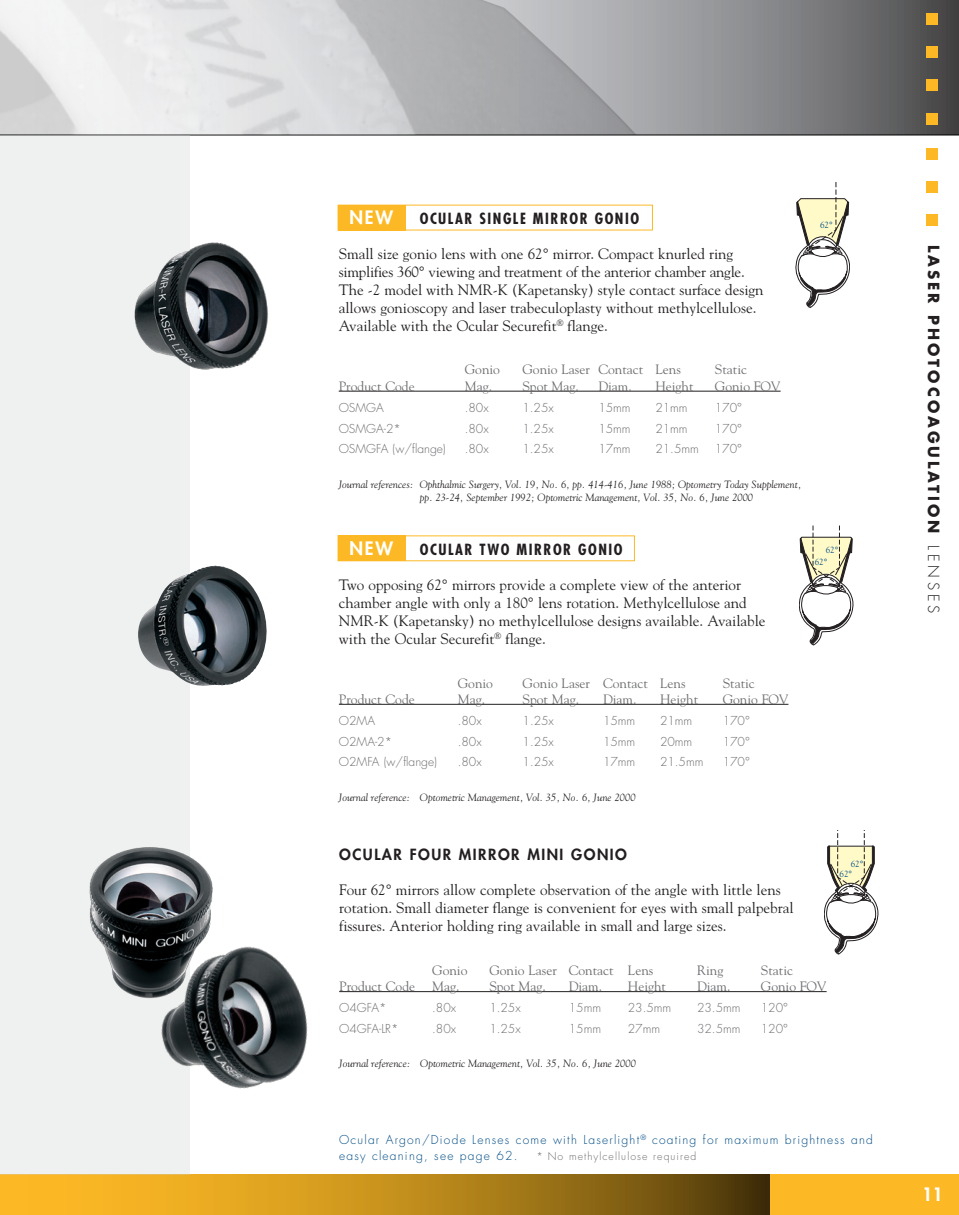
<style>
.page{position:relative;width:959px;height:1215px;background:#fff}
.page>*{position:absolute;margin:0;border:0;box-sizing:border-box;transform-origin:0 0}
.t1{font:800 18px "Futura";color:#fff}
.t2{font:15px/18px "Goudy";color:#231f20}
.t3{font:700 condensed 15px "Futura";letter-spacing:.1em;color:#231f20}
.t4{font:700 15px "Futura";letter-spacing:.2em;color:#231f20}
.t5{font:800 15px "Futura";letter-spacing:.1em;color:#231f20}
.t6{font:13.5px "Goudy";color:#6c6d70}
.t7{font:300 12px "Futura";color:#6c6d70}
.t8{font:300 12px/16.5px "Futura";letter-spacing:.1em;color:#004c85}
.t9{font:italic 10.5px/13.5px "Goudy";color:#231f20}
.t10{font:300 10.5px "Futura";letter-spacing:.1em;color:#6c6d70}
.t11{font:9px/11.1px "Goudy";color:#004c85}
.s1{font-weight:300}
</style>
<div class="page">
<hr style="left:0;top:135px;width:958px;height:1px;background:#000">
<div style="left:0;top:1174px;width:958px;height:41px;background:#fdb925"></div>
<svg style="left:0;top:1174px;width:770px;height:41px"></svg>
<svg style="left:0;top:0;width:958px;height:135px;background:#b1b2b3"></svg>
<div style="left:0;top:135px;width:189px;height:1039px;background:#eff0f0"></div>
<div style="left:926px;top:13px;width:11px;height:11px;background:#fdb925"></div>
<div style="left:926px;top:46px;width:11px;height:12px;background:#fdb925"></div>
<div style="left:926px;top:80px;width:11px;height:11px;background:#fdb925"></div>
<div style="left:926px;top:113px;width:11px;height:11px;background:#fdb925"></div>
<div style="left:926px;top:148px;width:11px;height:11px;background:#fdb925"></div>
<div style="left:926px;top:181px;width:11px;height:11px;background:#fdb925"></div>
<div style="left:926px;top:215px;width:11px;height:11px;background:#fdb925"></div>
<hr style="left:339px;top:704px;width:449px;height:1px;background:#231f20">
<hr style="left:339px;top:391px;width:441px;height:1px;background:#231f20">
<img style="left:134px;top:230px;width:134px;height:154px">
<svg style="left:795px;top:182px;width:54px;height:126px"></svg>
<img style="left:138px;top:565px;width:129px;height:121px">
<svg style="left:799px;top:525px;width:54px;height:120px"></svg>
<hr style="left:339px;top:991px;width:487px;height:1px;background:#231f20">
<img style="left:89px;top:846px;width:124px;height:153px">
<img style="left:157px;top:938px;width:151px;height:152px">
<svg style="left:824px;top:830px;width:54px;height:124px"></svg>
<div style="left:338px;top:205px;width:67px;height:25px;background:#fdb925"></div>
<div style="left:338px;top:536px;width:67px;height:25px;background:#fdb925"></div>
<p class="t1" style="left:349px;top:205px;width:46px">NEW</p>
<p class="t3" style="left:420px;top:208px;width:20px">OCULAR</p>
<p class="t3" style="left:479px;top:208px;width:17px">SINGLE</p>
<p class="t3" style="left:533px;top:208px;width:22px">MIRROR</p>
<p class="t3" style="left:594px;top:208px;width:20px">GONIO</p>
<p class="t2" style="left:339px;top:244px;width:426px">Small size gonio lens with one 62° mirror. Compact knurled ring simplifies 360° viewing and treatment of the anterior chamber angle.<br>The -2 model with NMR-K (Kapetansky) style contact surface design allows gonioscopy and laser trabeculoplasty without methylcellulose.<br>Available with the Ocular Securefit<sup>®</sup> flange.</p>
<p class="t6" style="left:465px;top:361px;width:37px">Gonio</p>
<p class="t6" style="left:522px;top:361px;width:160px">Gonio Laser Contact Lens</p>
<p class="t6" style="left:715px;top:361px;width:34px">Static</p>
<p class="t6" style="left:339px;top:378px;width:77px">Product Code</p>
<p class="t6" style="left:465px;top:378px;width:29px">Mag.</p>
<p class="t6" style="left:522px;top:378px;width:58px">Spot Mag.</p>
<p class="t6" style="left:598px;top:378px;width:35px">Diam.</p>
<p class="t6" style="left:655px;top:378px;width:40px">Height</p>
<p class="t6" style="left:715px;top:378px;width:67px">Gonio FOV</p>
<p class="t7" style="left:339px;top:400px;width:9px">OSMGA</p>
<p class="t7" style="left:465px;top:400px;width:25px">.80x</p>
<p class="t7" style="left:522px;top:400px;width:33px">1.25x</p>
<p class="t7" style="left:598px;top:400px;width:34px">15mm</p>
<p class="t7" style="left:655px;top:400px;width:34px">21mm</p>
<p class="t7" style="left:715px;top:400px;width:29px">170°</p>
<p class="t7" style="left:339px;top:420px;width:10px">OSMGA</p>
<p class="t7" style="left:384px;top:420px;width:19px">-2*</p>
<p class="t7" style="left:465px;top:420px;width:25px">.80x</p>
<p class="t7" style="left:522px;top:420px;width:33px">1.25x</p>
<p class="t7" style="left:598px;top:420px;width:34px">15mm</p>
<p class="t7" style="left:655px;top:420px;width:34px">21mm</p>
<p class="t7" style="left:715px;top:420px;width:29px">170°</p>
<p class="t7" style="left:339px;top:441px;width:10px">OSMGFA</p>
<p class="t7" style="left:392px;top:441px;width:55px">(w/flange)</p>
<p class="t7" style="left:465px;top:441px;width:25px">.80x</p>
<p class="t7" style="left:522px;top:441px;width:33px">1.25x</p>
<p class="t7" style="left:598px;top:441px;width:34px">17mm</p>
<p class="t7" style="left:655px;top:441px;width:45px">21.5mm</p>
<p class="t7" style="left:715px;top:441px;width:29px">170°</p>
<p class="t9" style="left:420px;top:477px;width:383px;text-indent:-81px">Journal references: Ophthalmic Surgery, Vol. 19, No. 6, pp. 414-416, June 1988; Optometry Today Supplement, pp. 23-24, September 1992; Optometric Management, Vol. 35, No. 6, June 2000</p>
<p class="t1" style="left:349px;top:536px;width:46px">NEW</p>
<p class="t3" style="left:420px;top:540px;width:20px">OCULAR</p>
<p class="t3" style="left:479px;top:540px;width:59px">TWO MIRROR</p>
<p class="t3" style="left:578px;top:540px;width:20px">GONIO</p>
<p class="t2" style="left:339px;top:575px;width:428px">Two opposing 62° mirrors provide a complete view of the anterior chamber angle with only a 180° lens rotation. Methylcellulose and NMR-k (Kapetansky) no methylcellulose designs available. Available with the Ocular Securefit<sup>®</sup> flange.</p>
<p class="t6" style="left:458px;top:674px;width:37px">Gonio</p>
<p class="t6" style="left:522px;top:674px;width:164px">Gonio Laser Contact Lens</p>
<p class="t6" style="left:722px;top:674px;width:34px">Static</p>
<p class="t6" style="left:339px;top:691px;width:77px">Product Code</p>
<p class="t6" style="left:458px;top:691px;width:29px">Mag.</p>
<p class="t6" style="left:522px;top:691px;width:58px">Spot Mag.</p>
<p class="t6" style="left:603px;top:691px;width:35px">Diam.</p>
<p class="t6" style="left:660px;top:691px;width:40px">Height</p>
<p class="t6" style="left:722px;top:691px;width:67px">Gonio FOV</p>
<p class="t7" style="left:339px;top:713px;width:25px">O2MA</p>
<p class="t7" style="left:458px;top:713px;width:25px">.80x</p>
<p class="t7" style="left:522px;top:713px;width:33px">1.25x</p>
<p class="t7" style="left:603px;top:713px;width:34px">15mm</p>
<p class="t7" style="left:660px;top:713px;width:34px">21mm</p>
<p class="t7" style="left:722px;top:713px;width:29px">170°</p>
<p class="t7" style="left:339px;top:734px;width:55px">O2MA-2*</p>
<p class="t7" style="left:458px;top:734px;width:25px">.80x</p>
<p class="t7" style="left:522px;top:734px;width:33px">1.25x</p>
<p class="t7" style="left:603px;top:734px;width:34px">15mm</p>
<p class="t7" style="left:660px;top:734px;width:34px">20mm</p>
<p class="t7" style="left:722px;top:734px;width:29px">170°</p>
<p class="t7" style="left:339px;top:754px;width:27px">O2MFA</p>
<p class="t7" style="left:384px;top:754px;width:55px">(w/flange)</p>
<p class="t7" style="left:458px;top:754px;width:25px">.80x</p>
<p class="t7" style="left:522px;top:754px;width:33px">1.25x</p>
<p class="t7" style="left:603px;top:754px;width:34px">17mm</p>
<p class="t7" style="left:660px;top:754px;width:45px">21.5mm</p>
<p class="t7" style="left:722px;top:754px;width:29px">170°</p>
<p class="t9" style="left:339px;top:790px;width:298px">Journal reference: Optometric Management, Vol. 35, No. 6, June 2000</p>
<p class="t11" style="left:820px;top:219px;width:14px">62°</p>
<p class="t11" style="left:814px;top:545px;width:25px;text-indent:11px">62°<br>62°</p>
<p class="t5" style="left:339px;top:844px;width:289px">OCULAR FOUR MIRROR MINI GONIO</p>
<p class="t2" style="left:339px;top:881px;width:456px">Four 62° mirrors allow complete observation of the angle with little lens rotation. Small diameter flange is convenient for eyes with small palpebral fissures. Anterior holding ring available in small and large sizes.</p>
<p class="t6" style="left:432px;top:962px;width:37px">Gonio</p>
<p class="t6" style="left:489px;top:962px;width:165px">Gonio Laser Contact Lens</p>
<p class="t6" style="left:697px;top:962px;width:28px">Ring</p>
<p class="t6" style="left:760px;top:962px;width:34px">Static</p>
<p class="t6" style="left:339px;top:978px;width:77px">Product Code</p>
<p class="t6" style="left:432px;top:978px;width:29px">Mag.</p>
<p class="t6" style="left:489px;top:978px;width:58px">Spot Mag.</p>
<p class="t6" style="left:568px;top:978px;width:35px">Diam.</p>
<p class="t6" style="left:628px;top:978px;width:40px">Height</p>
<p class="t6" style="left:697px;top:978px;width:35px">Diam.</p>
<p class="t6" style="left:760px;top:978px;width:67px">Gonio FOV</p>
<p class="t7" style="left:339px;top:1000px;width:49px">O4GFA *</p>
<p class="t7" style="left:432px;top:1000px;width:25px">.80x</p>
<p class="t7" style="left:489px;top:1000px;width:33px">1.25x</p>
<p class="t7" style="left:568px;top:1000px;width:34px">15mm</p>
<p class="t7" style="left:628px;top:1000px;width:45px">23.5mm</p>
<p class="t7" style="left:697px;top:1000px;width:45px">23.5mm</p>
<p class="t7" style="left:760px;top:1000px;width:29px">120°</p>
<p class="t7" style="left:339px;top:1021px;width:61px">O4GFA-LR *</p>
<p class="t7" style="left:432px;top:1021px;width:25px">.80x</p>
<p class="t7" style="left:489px;top:1021px;width:33px">1.25x</p>
<p class="t7" style="left:568px;top:1021px;width:34px">15mm</p>
<p class="t7" style="left:628px;top:1021px;width:34px">27mm</p>
<p class="t7" style="left:697px;top:1021px;width:45px">32.5mm</p>
<p class="t7" style="left:760px;top:1021px;width:29px">120°</p>
<p class="t9" style="left:339px;top:1057px;width:298px">Journal reference: Optometric Management, Vol. 35, No. 6, June 2000</p>
<p class="t11" style="left:850px;top:858px;width:14px">62°</p>
<p class="t11" style="left:839px;top:868px;width:14px">62°</p>
<p class="t8" style="left:339px;top:1131px;width:535px">Ocular Argon/Diode Lenses come with Laserlight<sup>®</sup> coating for maximum brightness and easy cleaning, see page 62.</p>
<p class="t10" style="left:536px;top:1149px;width:161px">* No methylcellulose required</p>
<p class="t4" style="left:944px;top:245px;width:370px;rotate:90deg">Laser Photocoagulation <span class="s1">Lenses</span></p>
<p class="t1" style="left:922px;top:1182px;width:22px">11</p>
</div>
